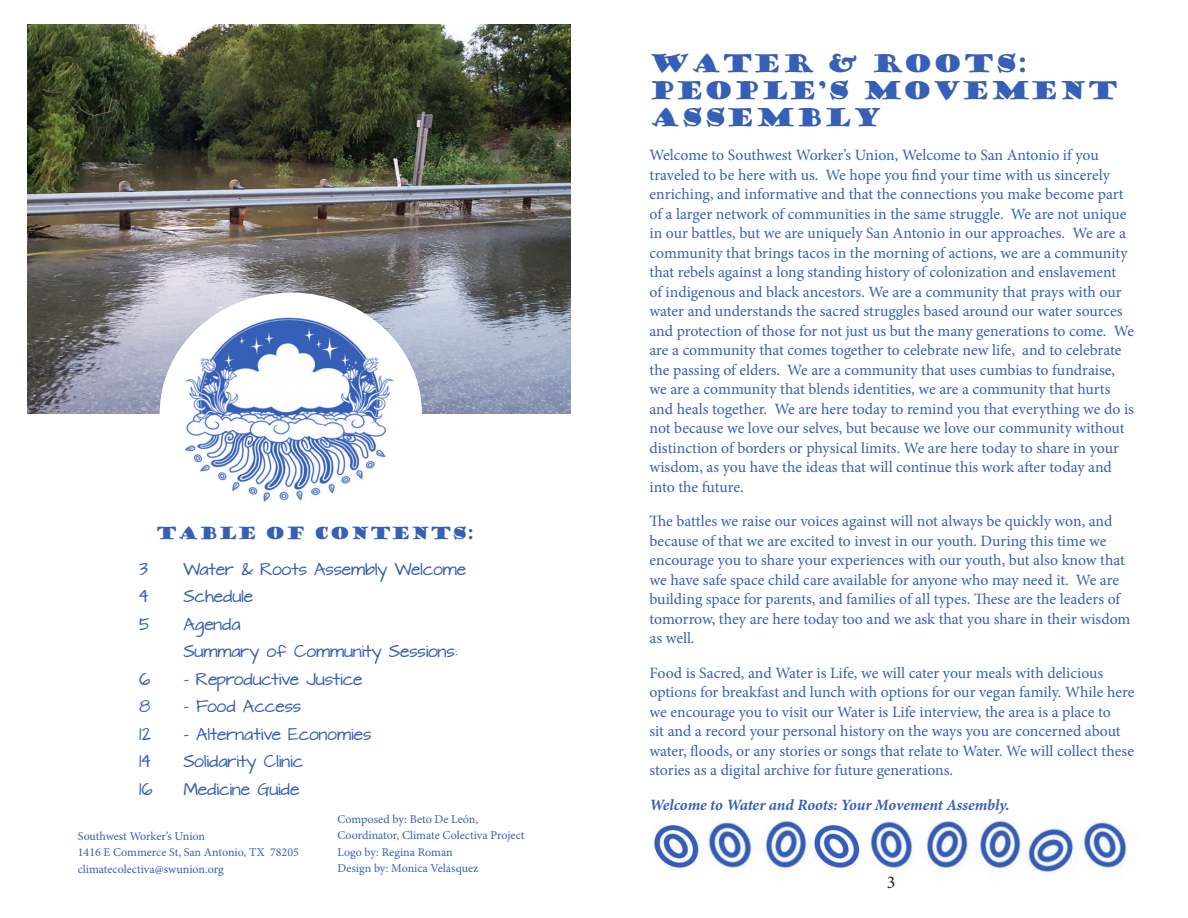
<style>
.page{position:relative;width:1188px;height:918px;background:#fff}
.page>*{position:absolute;margin:0;border:0;box-sizing:border-box;transform-origin:0 0}
.t1{font:24px/27px "Goudy Stout";color:#365fb7}
.t2{font:18px "Minion Pro";color:#231f20}
.t3{font:16.5px "Goudy Stout";color:#365fb7}
.t4{font:15.75px/19.5px "Minion Pro";letter-spacing:-.005em;color:#365fb7}
.t5{font:italic 700 15.75px "Minion Pro";letter-spacing:-.005em;color:#365fb7}
.t6{font:14.4px/27.5px "Architects Daughter";color:#365fb7}
.t7{font:12px/16.5px "Minion Pro";color:#365fb7}
</style>
<div class="page">
<img style="left:1083px;top:822px;width:44px;height:47px">
<img style="left:1036px;top:828px;width:37px;height:45px">
<img style="left:981px;top:820px;width:55px;height:49px">
<img style="left:928px;top:820px;width:53px;height:50px">
<img style="left:870px;top:821px;width:58px;height:47px">
<img style="left:821px;top:825px;width:39px;height:43px">
<img style="left:765px;top:820px;width:56px;height:49px">
<img style="left:708px;top:822px;width:44px;height:47px">
<img style="left:654px;top:825px;width:45px;height:43px">
<img style="left:27px;top:25px;width:543px;height:389px">
<img style="left:160px;top:299px;width:262px;height:203px">
<p class="t3" style="left:156px;top:522px;width:320px">TABLE OF CONTENTS:</p>
<p class="t6" style="left:183px;top:557px;width:284px">Water &amp; Roots Assembly Welcome<br>Schedule<br>Agenda<br>Summary of Community Sessions:</p>
<p class="t6" style="left:183px;top:667px;width:181px">- Reproductive Justice</p>
<p class="t6" style="left:183px;top:694px;width:119px">- Food Access</p>
<p class="t6" style="left:183px;top:721px;width:189px">- Alternative Economies<br>Solidarity Clinic<br>Medicine Guide</p>
<p class="t6" style="left:139px;top:557px;width:11px;text-align:justify">3<br>4<br>5</p>
<p class="t6" style="left:139px;top:667px;width:15px">6<br>8<br>12<br>14<br>16</p>
<p class="t7" style="left:78px;top:828px;width:223px">Southwest Worker’s Union<br>1416 E Commerce St, San Antonio, TX 78205 climatecolectiva@swunion.org</p>
<p class="t7" style="left:338px;top:811px;width:189px">Composed by: Beto De León,<br>Coordinator, Climate Colectiva Project<br>Logo by: Regina Roman<br>Design by: Monica Velasquez</p>
<h1 class="t1" style="left:650px;top:50px;width:471px">WATER &amp; ROOTS:<br>PEOPLE’S MOVEMENT<br>ASSEMBLY</h1>
<p class="t4" style="left:650px;top:146px;width:486px">Welcome to Southwest Worker’s Union, Welcome to San Antonio if you traveled to be here with us. We hope you find your time with us sincerely enriching, and informative and that the connections you make become part of a larger network of communities in the same struggle. We are not unique in our battles, but we are uniquely San Antonio in our approaches. We are a community that brings tacos in the morning of actions, we are a community that rebels against a long standing history of colonization and enslavement<br>of indigenous and black ancestors. We are a community that prays with our water and understands the sacred struggles based around our water sources and protection of those for not just us but the many generations to come. We are a community that comes together to celebrate new life, and to celebrate the passing of elders. We are a community that uses cumbias to fundraise, we are a community that blends identities, we are a community that hurts and heals together. We are here today to remind you that everything we do is not because we love our selves, but because we love our community without distinction of borders or physical limits. We are here today to share in your wisdom, as you have the ideas that will continue this work after today and into the future.</p>
<p class="t4" style="left:650px;top:512px;width:483px">The battles we raise our voices against will not always be quickly won, and because of that we are excited to invest in our youth. During this time we encourage you to share your experiences with our youth, but also know that we have safe space child care available for anyone who may need it. We are building space for parents, and families of all types. These are the leaders of tomorrow, they are here today too and we ask that you share in their wisdom as well.</p>
<p class="t4" style="left:650px;top:663px;width:487px">Food is Sacred, and Water is Life, we will cater your meals with delicious options for breakfast and lunch with options for our vegan family. While here we encourage you to visit our Water is Life interview, the area is a place to<br>sit and a record your personal history on the ways you are concerned about water, floods, or any stories or songs that relate to Water. We will collect these stories as a digital archive for future generations.</p>
<p class="t5" style="left:650px;top:794px;width:362px">Welcome to Water and Roots: Your Movement Assembly.</p>
<p class="t2" style="left:887px;top:870px;width:10px">3</p>
</div>
